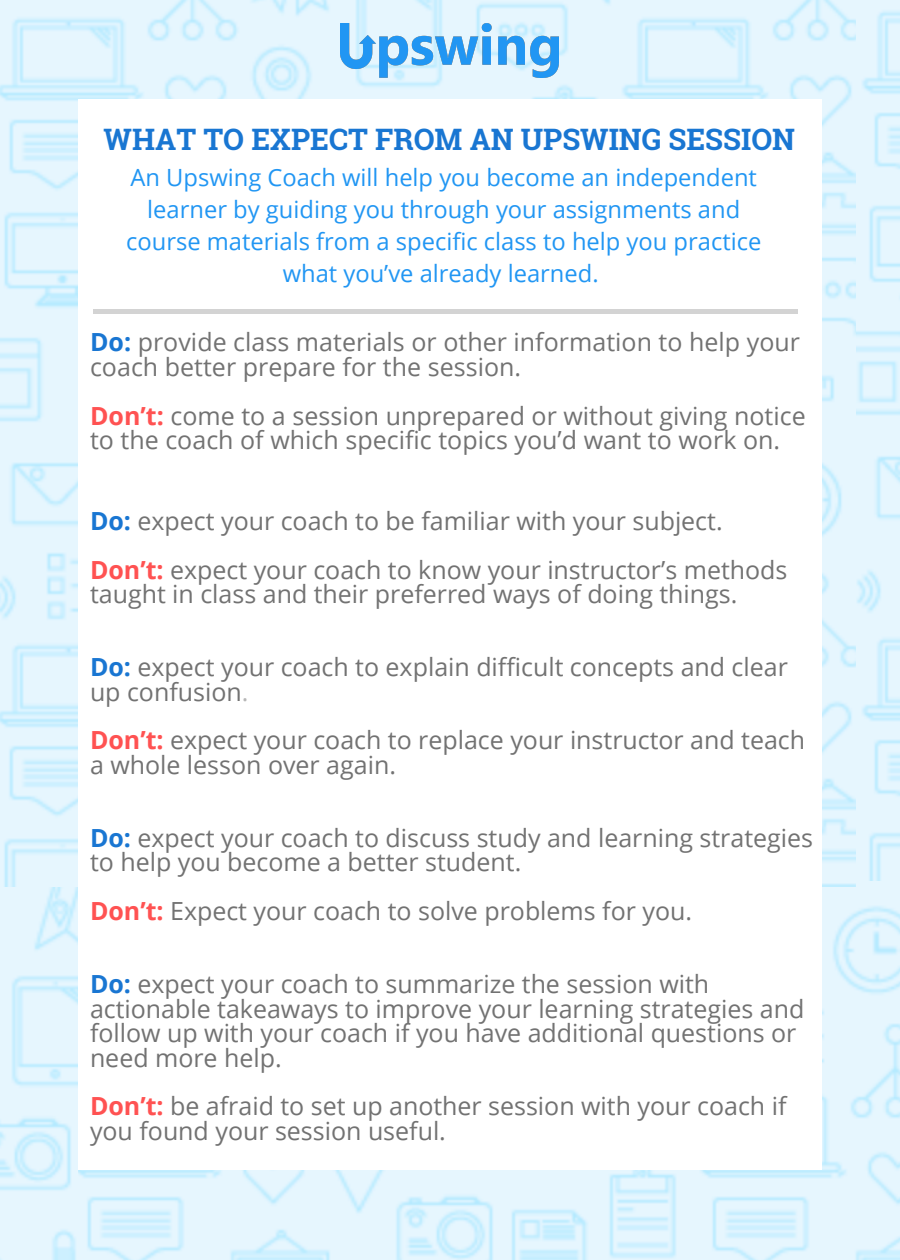
<style>
.page{position:relative;width:900px;height:1260px;background:#fff}
.page>*{position:absolute;margin:0;border:0;box-sizing:border-box;transform-origin:0 0}
.t1{font:700 29.5px "Roboto Slab";color:#1976d2}
.t2{font:25px/24.5px "Open Sans";color:#727272}
.t3{font:23.75px/32px "Open Sans";color:#2196f3;text-align:center}
.s1{font-weight:700;color:#1976d2}
.s2{font-weight:700;color:#ff5252}
.s3{color:#b7b7b7}
</style>
<div class="page">
<img style="left:0;top:887px;width:79px;height:372px">
<img style="left:79px;top:880px;width:821px;height:380px">
<img style="left:855px;top:0;width:45px;height:880px">
<img style="left:0;top:0;width:855px;height:887px">
<div style="left:79px;top:99px;width:742px;height:1070px;background:#fff"></div>
<div style="left:93px;top:309px;width:704px;height:5px;background:#d3d3d3"></div>
<img style="left:341px;top:23px;width:217px;height:55px">
<p class="t1" style="left:104px;top:119px;width:693px">WHAT TO EXPECT FROM AN UPSWING SESSION</p>
<p class="t3" style="left:126px;top:161px;width:637px">An Upswing Coach will help you become an independent learner by guiding you through your assignments and course materials from a specific class to help you practice what you’ve already learned.</p>
<p class="t2" style="left:90px;top:329px;width:712px"><span class="s1">Do:</span> provide class materials or other information to help your coach better prepare for the session.</p>
<p class="t2" style="left:90px;top:403px;width:717px"><span class="s2">Don’t:</span> come to a session unprepared or without giving notice to the coach of which specific topics you’d want to work on.</p>
<p class="t2" style="left:90px;top:496px;width:699px;line-height:48.8px"><span class="s1">Do:</span> expect your coach to be familiar with your subject.<br><span class="s2">Don’t:</span> expect your coach to know your instructor’s methods</p>
<p class="t2" style="left:90px;top:581px;width:649px">taught in class and their preferred ways of doing things.</p>
<p class="t2" style="left:90px;top:654px;width:699px"><span class="s1">Do:</span> expect your coach to explain difficult concepts and clear up confusion<span class="s3">.</span></p>
<p class="t2" style="left:90px;top:727px;width:717px"><span class="s2">Don’t:</span> expect your coach to replace your instructor and teach a whole lesson over again.</p>
<p class="t2" style="left:90px;top:825px;width:725px"><span class="s1">Do:</span> expect your coach to discuss study and learning strategies to help you become a better student.</p>
<p class="t2" style="left:90px;top:898px;width:604px"><span class="s2">Don’t:</span> Expect your coach to solve problems for you.</p>
<p class="t2" style="left:90px;top:971px;width:716px"><span class="s1">Do:</span> expect your coach to summarize the session with actionable takeaways to improve your learning strategies and follow up with your coach if you have additional questions or need more help.</p>
<p class="t2" style="left:90px;top:1093px;width:698px"><span class="s2">Don’t:</span> be afraid to set up another session with your coach if you found your session useful.</p>
</div>
